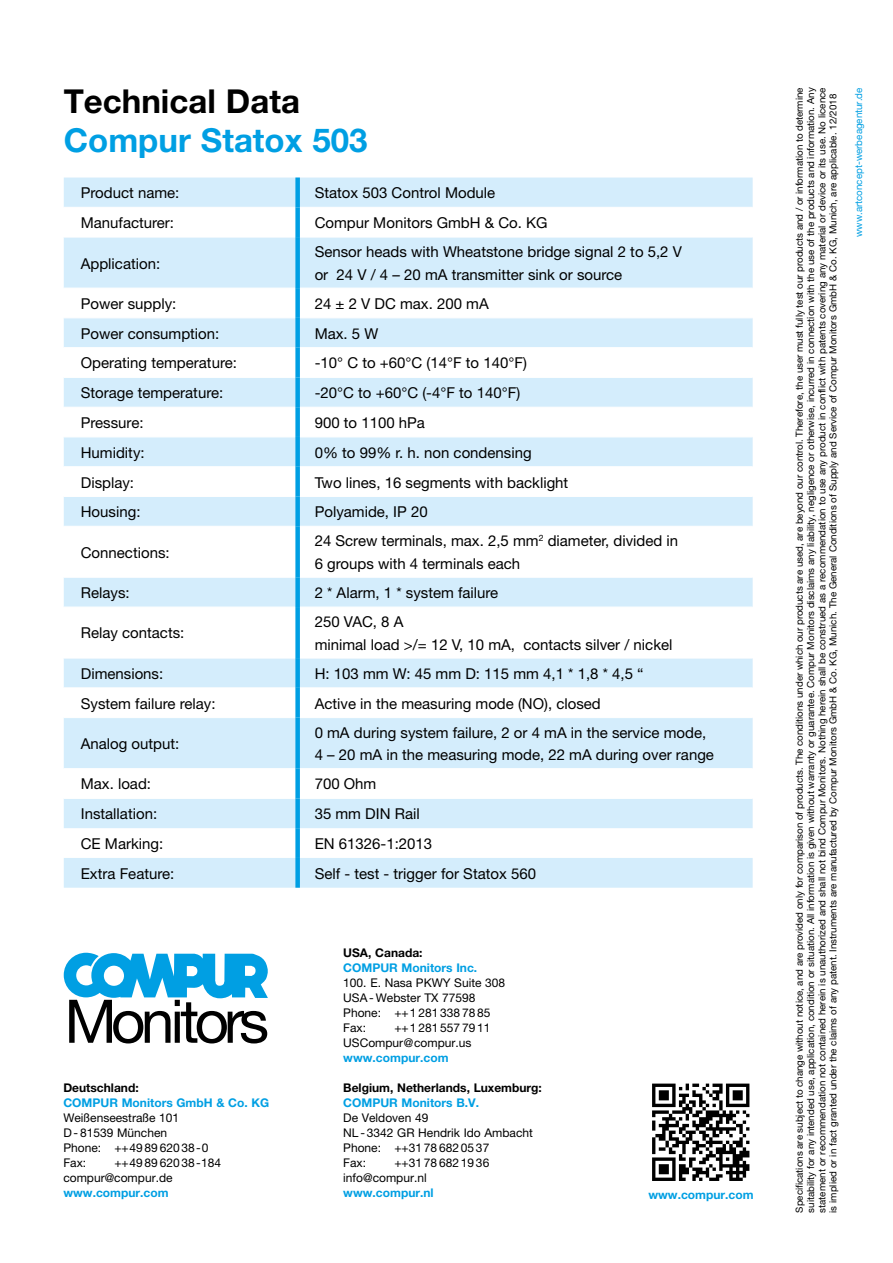
<style>
.page{position:relative;width:893px;height:1263px;background:#fff}
.page>*{position:absolute;margin:0;border:0;box-sizing:border-box;transform-origin:0 0}
.t1{font:700 33px "Helvetica Neue";color:#009fe3}
.t2{font:700 33px "Helvetica Neue";color:#000}
.t3{font:15px/22.5px "Helvetica Neue";color:#000}
.t4{font:12px/15px "Helvetica Neue";color:#000}
.t5{font:700 12px "Helvetica Neue";color:#009fe3}
.t6{font:700 12px "Helvetica Neue";color:#000}
.t7{font:9.75px/11.2px "Helvetica Neue";color:#000;text-align:justify}
.t8{font:9.75px "Helvetica Neue";color:#009fe3}
</style>
<div class="page">
<svg style="left:64px;top:953px;width:204px;height:90px"></svg>
<svg style="left:652px;top:1083px;width:97px;height:98px"></svg>
<svg style="left:64px;top:178px;width:689px;height:710px;fill:#d4edfc"></svg>
<hr style="left:64px;top:207px;width:231px;height:1px;background:#fff">
<hr style="left:300px;top:207px;width:453px;height:1px;background:#fff">
<hr style="left:64px;top:237px;width:231px;height:1px;background:#fff">
<hr style="left:300px;top:237px;width:453px;height:1px;background:#fff">
<hr style="left:64px;top:288px;width:231px;height:1px;background:#fff">
<hr style="left:300px;top:288px;width:453px;height:1px;background:#fff">
<hr style="left:64px;top:317px;width:231px;height:1px;background:#fff">
<hr style="left:300px;top:317px;width:453px;height:1px;background:#fff">
<hr style="left:64px;top:347px;width:231px;height:1px;background:#fff">
<hr style="left:300px;top:347px;width:453px;height:1px;background:#fff">
<hr style="left:64px;top:377px;width:231px;height:1px;background:#fff">
<hr style="left:300px;top:377px;width:453px;height:1px;background:#fff">
<hr style="left:64px;top:407px;width:231px;height:1px;background:#fff">
<hr style="left:300px;top:407px;width:453px;height:1px;background:#fff">
<hr style="left:64px;top:437px;width:231px;height:1px;background:#fff">
<hr style="left:300px;top:437px;width:453px;height:1px;background:#fff">
<hr style="left:64px;top:466px;width:231px;height:1px;background:#fff">
<hr style="left:300px;top:466px;width:453px;height:1px;background:#fff">
<hr style="left:64px;top:496px;width:231px;height:1px;background:#fff">
<hr style="left:300px;top:496px;width:453px;height:1px;background:#fff">
<hr style="left:64px;top:526px;width:231px;height:1px;background:#fff">
<hr style="left:300px;top:526px;width:453px;height:1px;background:#fff">
<hr style="left:64px;top:577px;width:231px;height:1px;background:#fff">
<hr style="left:300px;top:577px;width:453px;height:1px;background:#fff">
<hr style="left:64px;top:607px;width:231px;height:1px;background:#fff">
<hr style="left:300px;top:607px;width:453px;height:1px;background:#fff">
<hr style="left:64px;top:658px;width:231px;height:1px;background:#fff">
<hr style="left:300px;top:658px;width:453px;height:1px;background:#fff">
<hr style="left:64px;top:687px;width:231px;height:1px;background:#fff">
<hr style="left:300px;top:687px;width:453px;height:1px;background:#fff">
<hr style="left:64px;top:717px;width:231px;height:1px;background:#fff">
<hr style="left:300px;top:717px;width:453px;height:1px;background:#fff">
<hr style="left:64px;top:768px;width:231px;height:1px;background:#fff">
<hr style="left:300px;top:768px;width:453px;height:1px;background:#fff">
<hr style="left:64px;top:798px;width:231px;height:1px;background:#fff">
<hr style="left:300px;top:798px;width:453px;height:1px;background:#fff">
<div style="left:295px;top:178px;width:5px;height:29px;background:#009fe3"></div>
<div style="left:295px;top:207px;width:5px;height:30px;background:#009fe3"></div>
<div style="left:295px;top:237px;width:5px;height:51px;background:#009fe3"></div>
<div style="left:295px;top:288px;width:5px;height:30px;background:#009fe3"></div>
<div style="left:295px;top:318px;width:5px;height:30px;background:#009fe3"></div>
<div style="left:295px;top:348px;width:5px;height:29px;background:#009fe3"></div>
<div style="left:295px;top:377px;width:5px;height:30px;background:#009fe3"></div>
<div style="left:295px;top:407px;width:5px;height:30px;background:#009fe3"></div>
<div style="left:295px;top:437px;width:5px;height:30px;background:#009fe3"></div>
<div style="left:295px;top:467px;width:5px;height:29px;background:#009fe3"></div>
<div style="left:295px;top:496px;width:5px;height:30px;background:#009fe3"></div>
<div style="left:295px;top:526px;width:5px;height:51px;background:#009fe3"></div>
<div style="left:295px;top:577px;width:5px;height:30px;background:#009fe3"></div>
<div style="left:295px;top:607px;width:5px;height:51px;background:#009fe3"></div>
<div style="left:295px;top:658px;width:5px;height:30px;background:#009fe3"></div>
<div style="left:295px;top:688px;width:5px;height:30px;background:#009fe3"></div>
<div style="left:295px;top:718px;width:5px;height:51px;background:#009fe3"></div>
<div style="left:295px;top:769px;width:5px;height:29px;background:#009fe3"></div>
<div style="left:295px;top:798px;width:5px;height:30px;background:#009fe3"></div>
<div style="left:295px;top:828px;width:5px;height:30px;background:#009fe3"></div>
<div style="left:295px;top:858px;width:5px;height:30px;background:#009fe3"></div>
<h1 class="t2" style="left:64px;top:81px;width:238px">Technical Data</h1>
<h1 class="t1" style="left:64px;top:119px;width:305px">Compur Statox 503</h1>
<p class="t3" style="left:81px;top:182px;width:100px">Product name:</p>
<p class="t3" style="left:315px;top:182px;width:182px">Statox 503 Control Module</p>
<p class="t3" style="left:81px;top:211px;width:95px">Manufacturer:</p>
<p class="t3" style="left:315px;top:211px;width:234px">Compur Monitors GmbH &amp; Co. KG</p>
<p class="t3" style="left:81px;top:252px;width:81px">Application:</p>
<p class="t3" style="left:315px;top:240px;width:369px">Sensor heads with Wheatstone bridge signal 2 to 5,2 V or 24 V / 4 – 20 mA transmitter sink or source</p>
<p class="t3" style="left:81px;top:292px;width:97px">Power supply:</p>
<p class="t3" style="left:315px;top:292px;width:176px">24 ± 2 V DC max. 200 mA</p>
<p class="t3" style="left:81px;top:322px;width:140px">Power consumption:</p>
<p class="t3" style="left:315px;top:322px;width:65px">Max. 5 W</p>
<p class="t3" style="left:81px;top:352px;width:158px">Operating temperature:</p>
<p class="t3" style="left:315px;top:352px;width:214px">-10° C to +60°C (14°F to 140°F)</p>
<p class="t3" style="left:81px;top:381px;width:144px">Storage temperature:</p>
<p class="t3" style="left:315px;top:381px;width:207px">-20°C to +60°C (-4°F to 140°F)</p>
<p class="t3" style="left:81px;top:411px;width:64px">Pressure:</p>
<p class="t3" style="left:315px;top:411px;width:112px">900 to 1100 hPa</p>
<p class="t3" style="left:81px;top:441px;width:65px">Humidity:</p>
<p class="t3" style="left:315px;top:441px;width:219px">0% to 99% r. h. non condensing</p>
<p class="t3" style="left:81px;top:471px;width:55px">Display:</p>
<p class="t3" style="left:315px;top:471px;width:255px">Two lines, 16 segments with backlight</p>
<p class="t3" style="left:81px;top:500px;width:61px">Housing:</p>
<p class="t3" style="left:315px;top:500px;width:115px">Polyamide, IP 20</p>
<p class="t3" style="left:81px;top:541px;width:90px">Connections:</p>
<p class="t3" style="left:315px;top:530px;width:365px">24 Screw terminals, max. 2,5 mm<sup>2</sup> diameter, divided in<br>6 groups with 4 terminals each</p>
<p class="t3" style="left:81px;top:581px;width:50px">Relays:</p>
<p class="t3" style="left:315px;top:581px;width:185px">2 * Alarm, 1 * system failure</p>
<p class="t3" style="left:81px;top:622px;width:105px">Relay contacts:</p>
<p class="t3" style="left:315px;top:610px;width:359px">250 VAC, 8 A<br>minimal load &gt;/= 12 V, 10 mA, contacts silver / nickel</p>
<p class="t3" style="left:81px;top:662px;width:84px">Dimensions:</p>
<p class="t3" style="left:315px;top:662px;width:330px">H: 103 mm W: 45 mm D: 115 mm 4,1 * 1,8 * 4,5 “</p>
<p class="t3" style="left:81px;top:692px;width:136px">System failure relay:</p>
<p class="t3" style="left:315px;top:692px;width:288px">Active in the measuring mode (NO), closed</p>
<p class="t3" style="left:81px;top:732px;width:100px">Analog output:</p>
<p class="t3" style="left:315px;top:721px;width:401px">0 mA during system failure, 2 or 4 mA in the service mode,<br>4 – 20 mA in the measuring mode, 22 mA during over range</p>
<p class="t3" style="left:81px;top:773px;width:72px">Max. load:</p>
<p class="t3" style="left:315px;top:773px;width:63px">700 Ohm</p>
<p class="t3" style="left:81px;top:802px;width:78px">Installation:</p>
<p class="t3" style="left:315px;top:802px;width:107px">35 mm DIN Rail</p>
<p class="t3" style="left:81px;top:832px;width:84px">CE Marking:</p>
<p class="t3" style="left:315px;top:832px;width:119px">EN 61326-1:2013</p>
<p class="t3" style="left:81px;top:862px;width:95px">Extra Feature:</p>
<p class="t3" style="left:315px;top:862px;width:223px">Self - test - trigger for Statox 560</p>
<p class="t6" style="left:63px;top:1081px;width:77px">Deutschland:</p>
<p class="t5" style="left:63px;top:1096px;width:207px">COMPUR Monitors GmbH &amp; Co. KG</p>
<p class="t4" style="left:63px;top:1110px;width:147px">Weißenseestraße 101<br>D- 81539 München<br>Phone: ++49 89 620 38-0<br>Fax:</p>
<p class="t4" style="left:63px;top:1155px;width:159px;text-indent:51px">++49 89 620 38-184 compur@compur.de</p>
<p class="t5" style="left:63px;top:1186px;width:107px">www.compur.com</p>
<p class="t6" style="left:343px;top:946px;width:81px">USA, Canada:</p>
<p class="t5" style="left:343px;top:961px;width:135px">COMPUR Monitors Inc.</p>
<p class="t4" style="left:343px;top:975px;width:163px">100. E. Nasa PKWY Suite 308<br>USA-Webster TX 77598<br>Phone: ++1 281 338 78 85<br>Fax:</p>
<p class="t4" style="left:343px;top:1020px;width:149px;text-indent:51px">++1 281 557 79 11<br>USCompur@compur.us</p>
<p class="t5" style="left:343px;top:1051px;width:107px">www.compur.com</p>
<p class="t6" style="left:343px;top:1081px;width:200px">Belgium, Netherlands, Luxemburg:</p>
<p class="t5" style="left:343px;top:1096px;width:137px">COMPUR Monitors B.V.</p>
<p class="t4" style="left:343px;top:1110px;width:191px">De Veldoven 49<br>NL- 3342 GR Hendrik Ido Ambacht<br>Phone: ++31 78 682 05 37<br>Fax:</p>
<p class="t4" style="left:343px;top:1155px;width:148px;text-indent:51px">++31 78 682 19 36 info@compur.nl</p>
<p class="t5" style="left:343px;top:1186px;width:92px">www.compur.nl</p>
<p class="t5" style="left:648px;top:1187px;width:107px">www.compur.com</p>
<p class="t7" style="left:794px;top:1213px;width:1127px;rotate:-90deg">Specifications are subject to change without notice, and are provided only for comparison of products. The conditions under which our products are used, are beyond our control. Therefore, the user must fully test our products and / or information to determine suitability for any intended use, application, condition or situation. All information is given without warranty or guarantee. Compur Monitors disclaims any liability, negligence or otherwise, incurred in connection with the use of the products and information. Any statement or recommendation not contained herein is unauthorized and shall not bind Compur Monitors. Nothing herein shall be construed as a recommendation to use any product in conflict with patents covering any material or device or its use. No licence is implied or in fact granted under the claims of any patent. Instruments are manufactured by Compur Monitors GmbH &amp; Co. KG, Munich. The General Conditions of Supply and Service of Compur Monitors GmbH &amp; Co. KG, Munich, are applicable. 12/2018</p>
<p class="t8" style="left:853px;top:237px;width:151px;rotate:-90deg">www.artconcept-werbeagentur.de</p>
</div>
